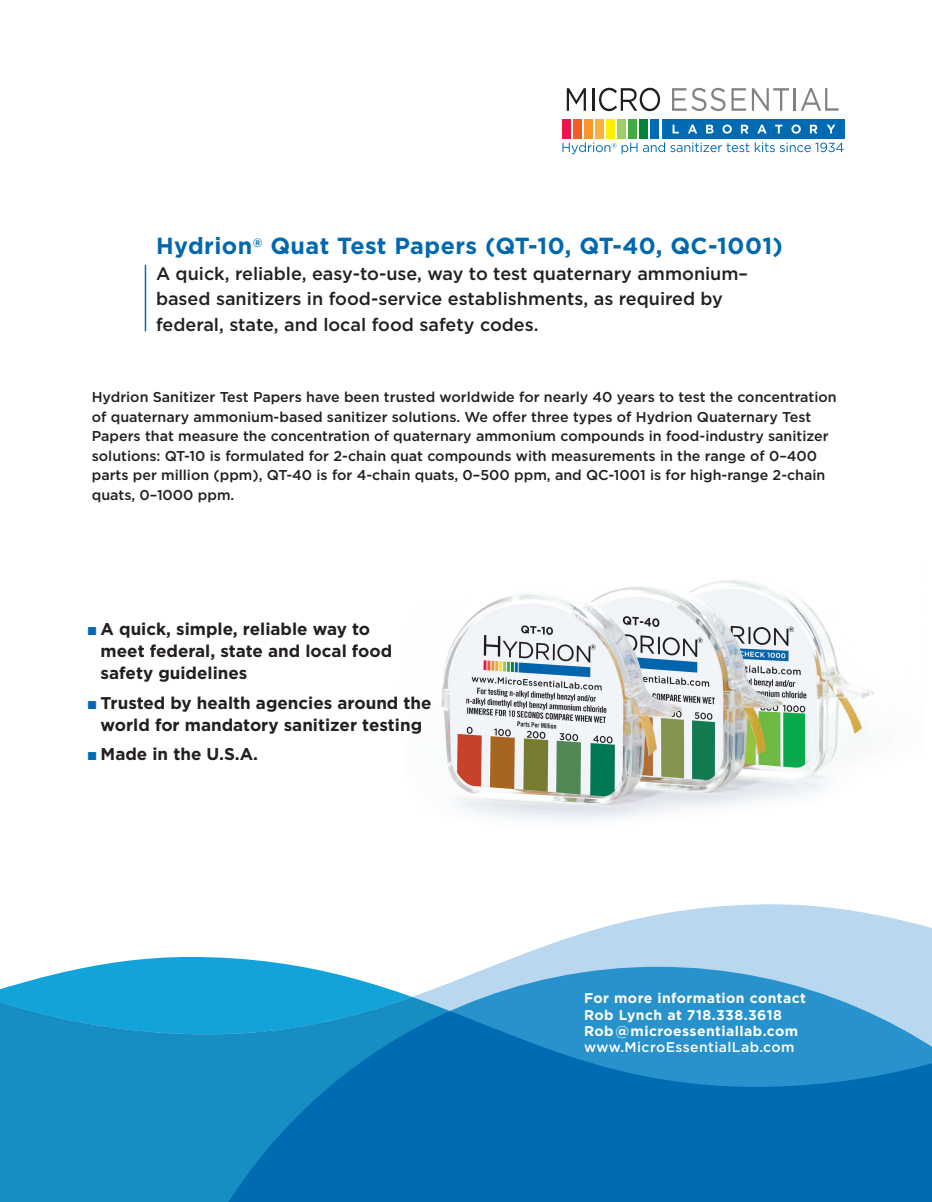
<style>
.page{position:relative;width:932px;height:1202px;background:#fff}
.page>*{position:absolute;margin:0;border:0;box-sizing:border-box;transform-origin:0 0}
.product_name{font:700 23.25px "Gotham";letter-spacing:.02em;color:#0068af}
.t1{font:500 18px "Gotham";color:#231f20}
.text_w_space_after{font:700 16.95px/21.9px "Gotham";color:#231f20}
.bold_head{font:500 14.25px/19.5px "Gotham";color:#231f20}
.t2{font:700 14.1px/16.4px "Gotham";letter-spacing:.03em;color:#fff}
.t3{font:500 14.1px "Gotham";letter-spacing:.03em;color:#fff}
.s1{color:#006ab3}
</style>
<div class="page">
<img style="left:441px;top:580px;width:432px;height:240px">
<hr style="left:145px;top:265px;width:1px;height:66px;background:#006ab3">
<svg style="left:18px;top:904px;width:914px;height:80px"></svg>
<svg style="left:148px;top:966px;width:784px;height:18px"></svg>
<svg style="left:0;top:984px;width:932px;height:218px;background:#279acc"></svg>
<svg style="left:148px;top:1011px;width:784px;height:191px;background:#0c7abb"></svg>
<div style="left:662px;top:119px;width:182px;height:20px;background:#006ab3"></div>
<div style="left:562px;top:119px;width:8px;height:20px;background:#ed154e"></div>
<div style="left:573px;top:119px;width:8px;height:20px;background:#f25b21"></div>
<div style="left:584px;top:119px;width:8px;height:20px;background:#f79727"></div>
<div style="left:595px;top:119px;width:8px;height:20px;background:#fbb03f"></div>
<div style="left:606px;top:119px;width:8px;height:20px;background:#fff101"></div>
<div style="left:617px;top:119px;width:8px;height:20px;background:#9fce66"></div>
<div style="left:628px;top:119px;width:8px;height:20px;background:#44aa42"></div>
<div style="left:639px;top:119px;width:9px;height:20px;background:#00843d"></div>
<div style="left:651px;top:119px;width:8px;height:20px;background:#006ab3"></div>
<svg style="left:672px;top:125px;width:7px;height:8px"></svg>
<svg style="left:688px;top:125px;width:9px;height:8px"></svg>
<svg style="left:706px;top:125px;width:7px;height:8px"></svg>
<svg style="left:722px;top:124px;width:9px;height:10px"></svg>
<svg style="left:740px;top:125px;width:8px;height:8px"></svg>
<svg style="left:757px;top:125px;width:9px;height:8px"></svg>
<svg style="left:775px;top:125px;width:7px;height:8px"></svg>
<svg style="left:791px;top:124px;width:9px;height:10px"></svg>
<svg style="left:810px;top:125px;width:7px;height:8px"></svg>
<svg style="left:827px;top:125px;width:8px;height:8px"></svg>
<svg style="left:566px;top:88px;width:20px;height:23px"></svg>
<hr style="left:592px;top:88px;width:2px;height:23px;background:#231f20">
<svg style="left:599px;top:88px;width:61px;height:23px"></svg>
<svg style="left:672px;top:88px;width:53px;height:23px"></svg>
<svg style="left:731px;top:88px;width:58px;height:23px"></svg>
<hr style="left:793px;top:88px;width:2px;height:23px;background:#808285">
<svg style="left:801px;top:88px;width:37px;height:23px"></svg>
<svg style="left:562px;top:142px;width:75px;height:12px"></svg>
<svg style="left:643px;top:142px;width:200px;height:10px"></svg>
<p class="product_name" style="left:156px;top:232px;width:628px">Hydrion<sup>®</sup> Quat Test Papers (QT-10, QT-40, QC-1001)</p>
<p class="t1" style="left:156px;top:263px;width:593px">A quick, reliable, easy-to-use, way to test quaternary ammonium–</p>
<p class="t1" style="left:156px;top:288px;width:568px">based sanitizers in food-service establishments, as required by</p>
<p class="t1" style="left:156px;top:314px;width:384px">federal, state, and local food safety codes.</p>
<p class="bold_head" style="left:92px;top:387px;width:746px">Hydrion Sanitizer Test Papers have been trusted worldwide for nearly 40 years to test the concentration of quaternary ammonium-based sanitizer solutions. We offer three types of Hydrion Quaternary Test</p>
<p class="bold_head" style="left:92px;top:426px;width:738px">Papers that measure the concentration of quaternary ammonium compounds in food-industry sanitizer solutions: QT-10 is formulated for 2-chain quat compounds with measurements in the range of 0–400 parts per million (ppm), QT-40 is for 4-chain quats, 0–500 ppm, and QC-1001 is for high-range 2-chain quats, 0–1000 ppm.</p>
<p class="text_w_space_after" style="left:101px;top:618px;width:293px;text-indent:-13px"><span class="s1">■</span> A quick, simple, reliable way to meet federal, state and local food safety guidelines</p>
<p class="text_w_space_after" style="left:88px;top:691px;width:345px;text-align:center"><span class="s1">■</span> Trusted by health agencies around the world for mandatory sanitizer testing</p>
<p class="text_w_space_after" style="left:88px;top:743px;width:172px"><span class="s1">■</span> Made in the U.S.A.</p>
<p class="t2" style="left:584px;top:990px;width:223px">For more information contact<br>Rob Lynch at 718.338.3618</p>
<p class="t2" style="left:584px;top:1022px;width:215px">Rob@microessentiallab.com</p>
<p class="t3" style="left:584px;top:1039px;width:212px">www.MicroEssentialLab.com</p>
</div>
